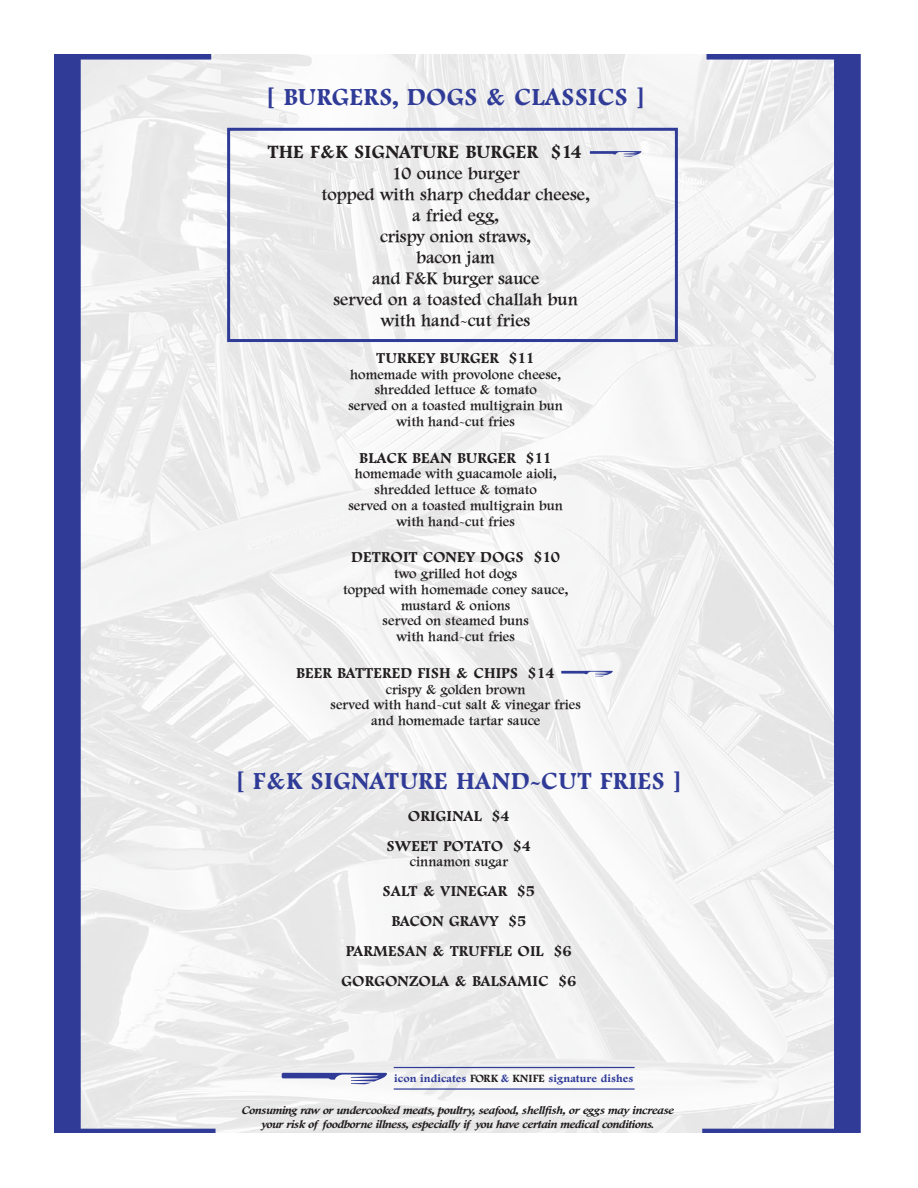
<style>
.page{position:relative;width:918px;height:1188px;background:#fff}
.page>*{position:absolute;margin:0;border:0;box-sizing:border-box;transform-origin:0 0}
.t1{font:700 25.5px "Footlight";color:#2f3b97}
.t2{font:700 19.5px "Footlight";color:#231f20}
.t3{font:18px/21px "Footlight";color:#231f20;text-align:center}
.t4{font:700 15.75px/30px "Footlight";color:#231f20;text-align:center}
.t5{font:14.25px/15.8px "Footlight";color:#231f20;text-align:center}
.t6{font:italic 700 12px/13.5px "Footlight";letter-spacing:-.03em;color:#231f20;text-align:center}
.t7{font:700 11.55px "Footlight";color:#2f3b97}
.s1{color:#231f20}
</style>
<div class="page">
<img style="left:216px;top:54px;width:486px;height:1079px">
<svg style="left:54px;top:54px;width:162px;height:1079px;fill:#eaeaea"></svg>
<svg style="left:702px;top:54px;width:159px;height:1079px;fill:#eee"></svg>
<svg style="left:282px;top:1073px;width:105px;height:11px"></svg>
<hr style="left:394px;top:1067px;width:241px;height:1px;background:#2f3b97">
<hr style="left:394px;top:1088px;width:241px;height:2px;background:#2f3b97">
<svg style="left:590px;top:151px;width:52px;height:6px"></svg>
<svg style="left:561px;top:671px;width:52px;height:6px"></svg>
<div style="left:227px;top:128px;width:451px;height:214px;border:3px solid #2f3b97"></div>
<h1 class="t1" style="left:266px;top:82px;width:382px">[ BURGERS, DOGS &amp; CLASSICS ]</h1>
<h2 class="t2" style="left:267px;top:140px;width:317px">THE F&amp;K SIGNATURE BURGER $14</h2>
<p class="t3" style="left:321px;top:163px;width:270px">10 ounce burger<br>topped with sharp cheddar cheese, a fried egg,<br>crispy onion straws,<br>bacon jam<br>and F&amp;K burger sauce<br>served on a toasted challah bun with hand-cut fries</p>
<p class="t4" style="left:376px;top:343px;width:160px">TURKEY BURGER $11</p>
<p class="t5" style="left:348px;top:366px;width:216px">homemade with provolone cheese, shredded lettuce &amp; tomato<br>served on a toasted multigrain bun with hand-cut fries</p>
<p class="t4" style="left:359px;top:443px;width:194px">BLACK BEAN BURGER $11</p>
<p class="t5" style="left:348px;top:466px;width:216px">homemade with guacamole aioli, shredded lettuce &amp; tomato<br>served on a toasted multigrain bun with hand-cut fries</p>
<p class="t4" style="left:351px;top:542px;width:211px">DETROIT CONEY DOGS $10</p>
<p class="t5" style="left:343px;top:566px;width:227px">two grilled hot dogs<br>topped with homemade coney sauce, mustard &amp; onions<br>served on steamed buns<br>with hand-cut fries</p>
<p class="t4" style="left:296px;top:658px;width:261px">BEER BATTERED FISH &amp; CHIPS $14</p>
<p class="t5" style="left:331px;top:681px;width:252px">crispy &amp; golden brown<br>served with hand-cut salt &amp; vinegar fries and homemade tartar sauce</p>
<h1 class="t1" style="left:235px;top:765px;width:449px">[ F&amp;K SIGNATURE HAND-CUT FRIES ]</h1>
<p class="t4" style="left:387px;top:800px;width:146px">ORIGINAL $4<br>SWEET POTATO $4</p>
<p class="t5" style="left:410px;top:854px;width:100px">cinnamon sugar</p>
<p class="t4" style="left:341px;top:876px;width:237px">SALT &amp; VINEGAR $5<br>BACON GRAVY $5<br>PARMESAN &amp; TRUFFLE OIL $6<br>GORGONZOLA &amp; BALSAMIC $6</p>
<p class="t7" style="left:394px;top:1072px;width:241px">icon indicates <span class="s1">FORK</span> &amp; <span class="s1">KNIFE</span> signature dishes</p>
<p class="t6" style="left:241px;top:1103px;width:434px">Consuming raw or undercooked meats, poultry, seafood, shellfish, or eggs may increase your risk of foodborne illness, especially if you have certain medical conditions.</p>
</div>
